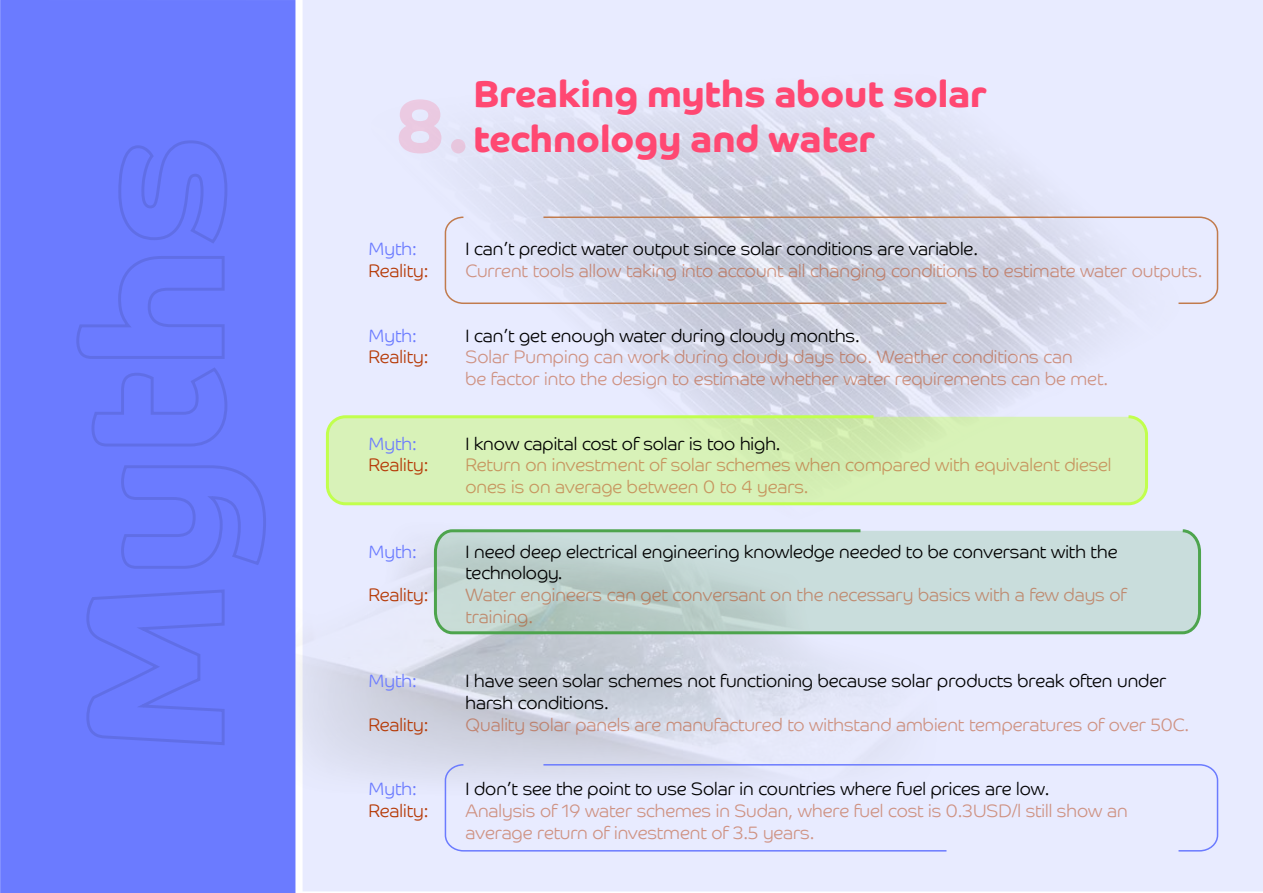
<style>
.page{position:relative;width:1263px;height:893px;background:#fff}
.page>*{position:absolute;margin:0;border:0;box-sizing:border-box;transform-origin:0 0}
.t1{font:37.5px/45px "Barclaycard Co Arabic Bd";color:#ff4872}
.t2{font:18px/21.6px "Barclaycard Co Lt";color:rgb(182 58 7/.5)}
.t3{font:18px/21.6px "Barclaycard Co Lt";color:#000}
.t4{font:18px "Barclaycard Co Lt";color:#b63a07}
.t5{font:18px "Barclaycard Co Lt";color:#6b7bff}
.s1{font-size:75px}
</style>
<div class="page">
<div style="left:303px;top:0;width:960px;height:891px;background:#e8ebff"></div>
<img style="left:295px;top:52px;width:853px;height:749px">
<div style="left:0;top:0;width:295px;height:893px;background:#6b7bff"></div>
<svg style="left:86px;top:589px;width:139px;height:156px"></svg>
<svg style="left:121px;top:465px;width:145px;height:104px"></svg>
<svg style="left:76px;top:256px;width:151px;height:191px"></svg>
<svg style="left:118px;top:140px;width:109px;height:103px"></svg>
<div style="left:327px;top:417px;width:819px;height:87px;background:#d8f2b8;border-radius:18px"></div>
<svg style="left:432px;top:528px;width:769px;height:108px"></svg>
<svg style="left:444px;top:216px;width:98px;height:89px"></svg>
<svg style="left:542px;top:216px;width:677px;height:89px"></svg>
<svg style="left:444px;top:763px;width:98px;height:89px"></svg>
<svg style="left:542px;top:763px;width:677px;height:89px"></svg>
<div style="left:326px;top:415px;width:822px;height:90px;border:3px solid #c1ff4d;border-radius:18px"></div>
<h1 class="t1" style="left:395px;top:72px;width:594px;text-indent:79px">Breaking myths about solar<br><span class="s1">8.</span>technology and water</h1>
<p class="t5" style="left:368px;top:238px;width:50px">Myth:</p>
<p class="t3" style="left:465px;top:238px;width:514px">I can’t predict water output since solar conditions are variable.</p>
<p class="t4" style="left:368px;top:260px;width:62px">Reality:</p>
<p class="t2" style="left:465px;top:260px;width:738px">Current tools allow taking into account all changing conditions to estimate water outputs.</p>
<p class="t5" style="left:368px;top:325px;width:50px">Myth:</p>
<p class="t3" style="left:465px;top:324px;width:396px">I can’t get enough water during cloudy months.</p>
<p class="t4" style="left:368px;top:346px;width:62px">Reality:</p>
<p class="t2" style="left:465px;top:346px;width:644px">Solar Pumping can work during cloudy days too. Weather conditions can<br>be factor into the design to estimate whether water requirements can be met.</p>
<p class="t5" style="left:368px;top:433px;width:50px">Myth:</p>
<p class="t3" style="left:465px;top:432px;width:317px">I know capital cost of solar is too high.</p>
<p class="t4" style="left:368px;top:454px;width:62px">Reality:</p>
<p class="t2" style="left:465px;top:454px;width:647px">Return on investment of solar schemes when compared with equivalent diesel ones is on average between 0 to 4 years.</p>
<p class="t5" style="left:368px;top:541px;width:50px">Myth:</p>
<p class="t3" style="left:465px;top:540px;width:653px">I need deep electrical engineering knowledge needed to be conversant with the technology.</p>
<p class="t4" style="left:368px;top:584px;width:62px">Reality:</p>
<p class="t2" style="left:465px;top:584px;width:662px">Water engineers can get conversant on the necessary basics with a few days of training.</p>
<p class="t5" style="left:368px;top:670px;width:50px">Myth:</p>
<p class="t3" style="left:465px;top:670px;width:702px">I have seen solar schemes not functioning because solar products break often under harsh conditions.</p>
<p class="t4" style="left:368px;top:714px;width:62px">Reality:</p>
<p class="t2" style="left:465px;top:713px;width:725px">Quality solar panels are manufactured to withstand ambient temperatures of over 50C.</p>
<p class="t5" style="left:368px;top:778px;width:50px">Myth:</p>
<p class="t3" style="left:465px;top:778px;width:585px">I don’t see the point to use Solar in countries where fuel prices are low.</p>
<p class="t4" style="left:368px;top:800px;width:62px">Reality:</p>
<p class="t2" style="left:465px;top:800px;width:664px">Analysis of 19 water schemes in Sudan, where fuel cost is 0.3USD/l still show an average return of investment of 3.5 years.</p>
</div>
